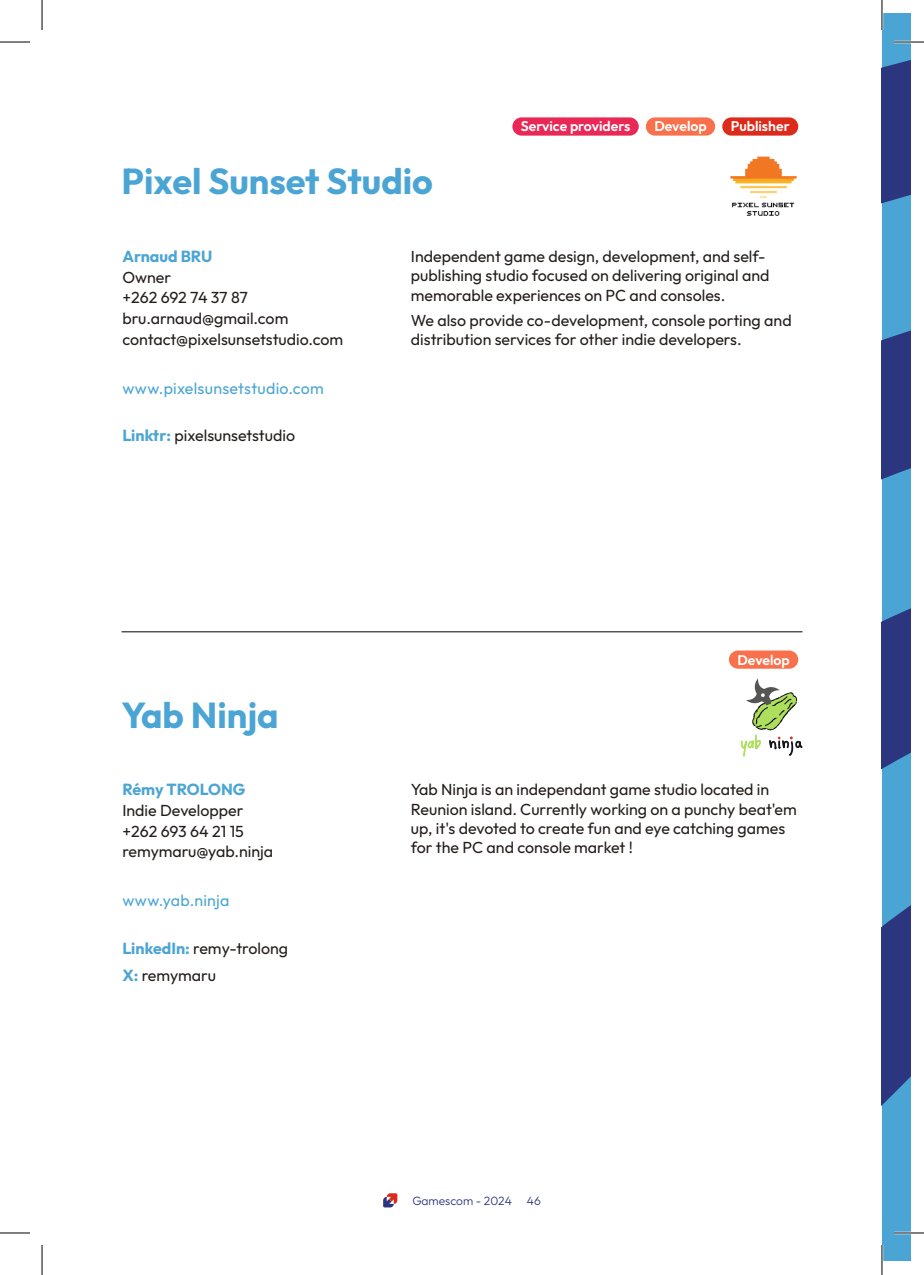
<style>
.page{position:relative;width:924px;height:1275px;background:#fff}
.page>*{position:absolute;margin:0;border:0;box-sizing:border-box;transform-origin:0 0}
.t1{font:700 36px "Outfit";color:#4ba5d4}
.t2{font:16px/19.2px "Outfit";color:#241e1c}
.t3{font:16px "Outfit";letter-spacing:.015em;color:#4ba5d4}
.t4{font:700 16px "Outfit";color:#4ba5d4}
.t5{font:600 14px "Outfit";color:#fff}
.t6{font:300 12px "Outfit";color:#2c367e}
.s1{font-weight:700;color:#4ba5d4}
</style>
<div class="page">
<svg style="left:881px;top:18px;width:28px;height:1242px;background:#4875ad"></svg>
<svg style="left:383px;top:1193px;width:14px;height:14px"></svg>
<hr style="left:121px;top:631px;width:681px;height:1px;background:#000">
<img style="left:730px;top:156px;width:67px;height:60px">
<div style="left:512px;top:117px;width:126px;height:19px;background:#e92856;border-radius:9px"></div>
<div style="left:645px;top:117px;width:69px;height:19px;background:#f9714c;border-radius:9px"></div>
<div style="left:722px;top:117px;width:75px;height:19px;background:#dc2a1b;border-radius:9px"></div>
<svg style="left:740px;top:678px;width:62px;height:78px"></svg>
<div style="left:728px;top:650px;width:69px;height:18px;background:#f9714c;border-radius:9px"></div>
<hr style="left:893px;top:41px;width:30px;height:2px;background:#fff">
<hr style="left:893px;top:1231px;width:30px;height:3px;background:#fff">
<hr style="left:0;top:42px;width:30px;height:1px;background:#000">
<hr style="left:893px;top:42px;width:30px;height:1px;background:#000">
<hr style="left:0;top:1232px;width:30px;height:1px;background:#000">
<hr style="left:893px;top:1232px;width:30px;height:1px;background:#000">
<hr style="left:42px;top:0;width:1px;height:30px;background:#000">
<hr style="left:42px;top:1245px;width:1px;height:30px;background:#000">
<hr style="left:881px;top:0;width:1px;height:30px;background:#000">
<hr style="left:881px;top:1245px;width:1px;height:30px;background:#000">
<h1 class="t1" style="left:121px;top:161px;width:313px">Pixel Sunset Studio</h1>
<p class="t5" style="left:520px;top:118px;width:111px">Service providers</p>
<p class="t5" style="left:654px;top:118px;width:54px">Develop</p>
<p class="t5" style="left:730px;top:118px;width:60px">Publisher</p>
<p class="t4" style="left:122px;top:247px;width:91px">Arnaud BRU</p>
<p class="t2" style="left:122px;top:267px;width:222px;line-height:20.6px">Owner<br>+262 692 74 37 87 bru.arnaud@gmail.com contact@pixelsunsetstudio.com</p>
<p class="t3" style="left:122px;top:379px;width:203px">www.pixelsunsetstudio.com</p>
<p class="t2" style="left:122px;top:426px;width:174px"><span class="s1">Linktr:</span> pixelsunsetstudio</p>
<p class="t2" style="left:411px;top:247px;width:360px">Independent game design, development, and self&shy;publishing studio focused on delivering original and memorable experiences on PC and consoles.</p>
<p class="t2" style="left:411px;top:310px;width:382px">We also provide co-development, console porting and distribution services for other indie developers.</p>
<h1 class="t1" style="left:121px;top:694px;width:159px">Yab Ninja</h1>
<p class="t4" style="left:122px;top:780px;width:124px">Rémy TROLONG</p>
<p class="t2" style="left:122px;top:800px;width:152px;line-height:20.6px">Indie Developper +262 693 64 21 15 remymaru@yab.ninja</p>
<p class="t3" style="left:122px;top:891px;width:109px">www.yab.ninja</p>
<p class="t2" style="left:122px;top:934px;width:167px;line-height:27.8px"><span class="s1">LinkedIn:</span> remy-trolong<br><span class="s1">X:</span> remymaru</p>
<p class="t5" style="left:737px;top:651px;width:54px">Develop</p>
<p class="t2" style="left:411px;top:780px;width:387px">Yab Ninja is an independant game studio located in Reunion island. Currently working on a punchy beat'em up, it's devoted to create fun and eye catching games for the PC and console market !</p>
<p class="t6" style="left:412px;top:1193px;width:130px">Gamescom - 2024 46</p>
</div>
